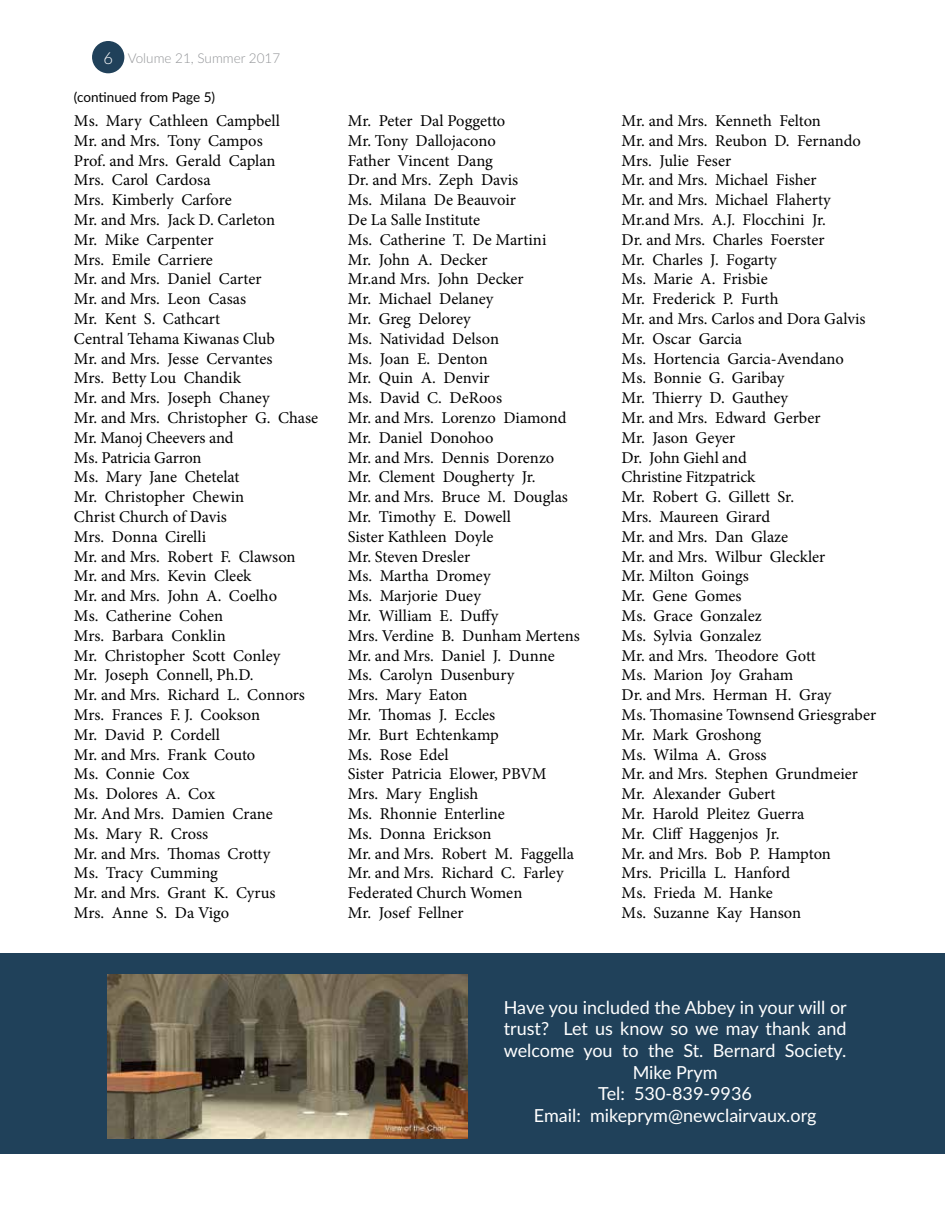
<style>
.page{position:relative;width:945px;height:1215px;background:#fff}
.page>*{position:absolute;margin:0;border:0;box-sizing:border-box;transform-origin:0 0}
.t1{font:18px/21.6px "Lato";color:#fff;text-align:center}
.t2{font:16.5px/19.8px "Minion Pro";letter-spacing:-.005em;color:#000}
.t3{font:300 13.5px "Lato";color:#939598}
.t4{font:13.5px "Lato";color:#000}
.s1{font-size:16.5px;color:#fff}
</style>
<div class="page">
<div style="left:93px;top:42px;width:31px;height:31px;background:#20415a;border-radius:50%"></div>
<div style="left:92px;top:41px;width:32px;height:32px;border:2px solid #20415a;border-radius:50%"></div>
<div style="left:932px;top:953px;width:13px;height:201px;background:#20415a"></div>
<div style="left:0;top:953px;width:932px;height:201px;background:#20415a"></div>
<img style="left:107px;top:974px;width:360px;height:165px">
<p class="t3" style="left:103px;top:48px;width:178px"><span class="s1">6</span> Volume 21, Summer 2017</p>
<p class="t4" style="left:74px;top:87px;width:143px">(continued from Page 5)</p>
<p class="t2" style="left:74px;top:111px;width:246px">Ms. Mary Cathleen Campbell<br>Mr. and Mrs. Tony Campos<br>Prof. and Mrs. Gerald Caplan<br>Mrs. Carol Cardosa<br>Mrs. Kimberly Carfore<br>Mr. and Mrs. Jack D. Carleton<br>Mr. Mike Carpenter<br>Mrs. Emile Carriere<br>Mr. and Mrs. Daniel Carter<br>Mr. and Mrs. Leon Casas<br>Mr. Kent S. Cathcart<br>Central Tehama Kiwanas Club<br>Mr. and Mrs. Jesse Cervantes<br>Mrs. Betty Lou Chandik<br>Mr. and Mrs. Joseph Chaney<br>Mr. and Mrs. Christopher G. Chase<br>Mr. Manoj Cheevers and<br>Ms. Patricia Garron<br>Ms. Mary Jane Chetelat<br>Mr. Christopher Chewin<br>Christ Church of Davis<br>Mrs. Donna Cirelli<br>Mr. and Mrs. Robert F. Clawson<br>Mr. and Mrs. Kevin Cleek<br>Mr. and Mrs. John A. Coelho<br>Ms. Catherine Cohen<br>Mrs. Barbara Conklin<br>Mr. Christopher Scott Conley<br>Mr. Joseph Connell, Ph.D.<br>Mr. and Mrs. Richard L. Connors<br>Mrs. Frances F. J. Cookson<br>Mr. David P. Cordell<br>Mr. and Mrs. Frank Couto<br>Ms. Connie Cox<br>Ms. Dolores A. Cox<br>Mr. And Mrs. Damien Crane<br>Ms. Mary R. Cross<br>Mr. and Mrs. Thomas Crotty<br>Ms. Tracy Cumming<br>Mr. and Mrs. Grant K. Cyrus<br>Mrs. Anne S. Da Vigo</p>
<p class="t2" style="left:348px;top:111px;width:234px">Mr. Peter Dal Poggetto<br>Mr. Tony Dallojacono<br>Father Vincent Dang<br>Dr. and Mrs. Zeph Davis<br>Ms. Milana De Beauvoir<br>De La Salle Institute<br>Ms. Catherine T. De Martini<br>Mr. John A. Decker<br>Mr.and Mrs. John Decker<br>Mr. Michael Delaney<br>Mr. Greg Delorey<br>Ms. Natividad Delson<br>Ms. Joan E. Denton<br>Mr. Quin A. Denvir<br>Ms. David C. DeRoos<br>Mr. and Mrs. Lorenzo Diamond<br>Mr. Daniel Donohoo<br>Mr. and Mrs. Dennis Dorenzo<br>Mr. Clement Dougherty Jr.<br>Mr. and Mrs. Bruce M. Douglas<br>Mr. Timothy E. Dowell<br>Sister Kathleen Doyle<br>Mr. Steven Dresler<br>Ms. Martha Dromey<br>Ms. Marjorie Duey<br>Mr. William E. Duffy<br>Mrs. Verdine B. Dunham Mertens<br>Mr. and Mrs. Daniel J. Dunne<br>Ms. Carolyn Dusenbury<br>Mrs. Mary Eaton<br>Mr. Thomas J. Eccles<br>Mr. Burt Echtenkamp<br>Ms. Rose Edel<br>Sister Patricia Elower, PBVM<br>Mrs. Mary English<br>Ms. Rhonnie Enterline<br>Ms. Donna Erickson<br>Mr. and Mrs. Robert M. Faggella<br>Mr. and Mrs. Richard C. Farley<br>Federated Church Women<br>Mr. Josef Fellner</p>
<p class="t2" style="left:622px;top:111px;width:256px">Mr. and Mrs. Kenneth Felton<br>Mr. and Mrs. Reubon D. Fernando<br>Mrs. Julie Feser<br>Mr. and Mrs. Michael Fisher<br>Mr. and Mrs. Michael Flaherty<br>Mr.and Mrs. A.J. Flocchini Jr.<br>Dr. and Mrs. Charles Foerster<br>Mr. Charles J. Fogarty<br>Ms. Marie A. Frisbie<br>Mr. Frederick P. Furth<br>Mr. and Mrs. Carlos and Dora Galvis<br>Mr. Oscar Garcia<br>Ms. Hortencia Garcia-Avendano<br>Ms. Bonnie G. Garibay<br>Mr. Thierry D. Gauthey<br>Mr. and Mrs. Edward Gerber<br>Mr. Jason Geyer<br>Dr. John Giehl and<br>Christine Fitzpatrick<br>Mr. Robert G. Gillett Sr.<br>Mrs. Maureen Girard<br>Mr. and Mrs. Dan Glaze<br>Mr. and Mrs. Wilbur Gleckler<br>Mr. Milton Goings<br>Mr. Gene Gomes<br>Ms. Grace Gonzalez<br>Ms. Sylvia Gonzalez<br>Mr. and Mrs. Theodore Gott<br>Ms. Marion Joy Graham<br>Dr. and Mrs. Herman H. Gray<br>Ms. Thomasine Townsend Griesgraber<br>Mr. Mark Groshong<br>Ms. Wilma A. Gross<br>Mr. and Mrs. Stephen Grundmeier<br>Mr. Alexander Gubert<br>Mr. Harold Pleitez Guerra<br>Mr. Cliff Haggenjos Jr.<br>Mr. and Mrs. Bob P. Hampton<br>Mrs. Pricilla L. Hanford<br>Ms. Frieda M. Hanke<br>Ms. Suzanne Kay Hanson</p>
<p class="t1" style="left:504px;top:996px;width:345px">Have you included the Abbey in your will or trust? Let us know so we may thank and welcome you to the St. Bernard Society.<br>Mike Prym<br>Tel: 530-839-9936<br>Email: mikeprym@newclairvaux.org</p>
</div>
